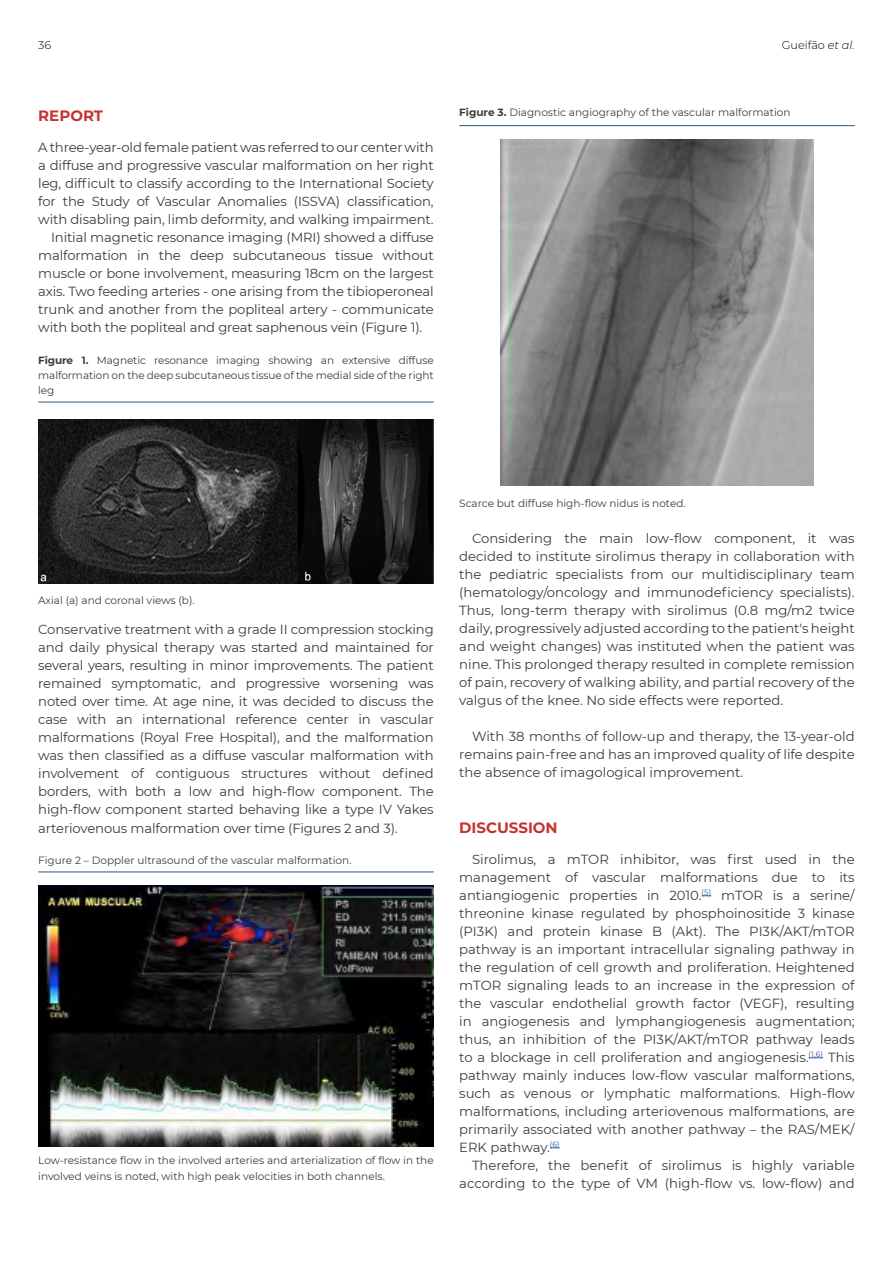
<style>
.page{position:relative;width:893px;height:1263px;background:#fff}
.page>*{position:absolute;margin:0;border:0;box-sizing:border-box;transform-origin:0 0}
.t1{font:700 15px "Montserrat";color:#c63232}
.t2{font:13.2px/18px "Montserrat";letter-spacing:-.01em;color:#3c3c3b;text-align:justify}
.t3{font:300 11.25px "Montserrat";color:#000}
.t4{font:10.5px/15px "Montserrat";color:#3c3c3b;text-align:justify}
.s1{font-weight:700}
.s2{font-style:italic}
</style>
<div class="page">
<svg style="left:809px;top:1057px;width:14px;height:1px"></svg>
<hr style="left:38px;top:402px;width:396px;height:1px;background:#30577a">
<hr style="left:38px;top:872px;width:396px;height:1px;background:#30577a">
<hr style="left:459px;top:125px;width:396px;height:1px;background:#30577a">
<img style="left:38px;top:420px;width:396px;height:164px">
<img style="left:38px;top:885px;width:396px;height:262px">
<img style="left:500px;top:139px;width:314px;height:347px">
<p class="t3" style="left:38px;top:38px;width:15px">36</p>
<p class="t1" style="left:38px;top:105px;width:66px">REPORT</p>
<p class="t2" style="left:38px;top:138px;width:397px">A three-year-old female patient was referred to our center with</p>
<p class="t2" style="left:38px;top:156px;width:397px">a diffuse and progressive vascular malformation on her right</p>
<p class="t2" style="left:38px;top:174px;width:397px">leg, difficult to classify according to the International Society</p>
<p class="t2" style="left:38px;top:192px;width:397px">for the Study of Vascular Anomalies (ISSVA) classification,</p>
<p class="t2" style="left:38px;top:210px;width:397px">with disabling pain, limb deformity, and walking impairment.</p>
<p class="t2" style="left:51px;top:228px;width:384px">Initial magnetic resonance imaging (MRI) showed a diffuse</p>
<p class="t2" style="left:38px;top:246px;width:397px">malformation in the deep subcutaneous tissue without</p>
<p class="t2" style="left:38px;top:264px;width:397px">muscle or bone involvement, measuring 18cm on the largest</p>
<p class="t2" style="left:38px;top:282px;width:397px">axis. Two feeding arteries - one arising from the tibioperoneal</p>
<p class="t2" style="left:38px;top:300px;width:397px">trunk and another from the popliteal artery - communicate</p>
<p class="t2" style="left:38px;top:318px;width:386px">with both the popliteal and great saphenous vein (Figure 1).</p>
<p class="t4" style="left:38px;top:352px;width:397px"><span class="s1">Figure 1.</span> Magnetic resonance imaging showing an extensive diffuse malformation on the deep subcutaneous tissue of the medial side of the right leg</p>
<p class="t3" style="left:782px;top:38px;width:74px">Gueifão <span class="s2">et al.</span></p>
<p class="t4" style="left:459px;top:105px;width:333px"><span class="s1">Figure 3.</span> Diagnostic angiography of the vascular malformation</p>
<p class="t4" style="left:38px;top:592px;width:158px">Axial (a) and coronal views (b).</p>
<p class="t2" style="left:38px;top:621px;width:397px">Conservative treatment with a grade II compression stocking and daily physical therapy was started and maintained for several years, resulting in minor improvements. The patient remained symptomatic, and progressive worsening was noted over time. At age nine, it was decided to discuss the case with an international reference center in vascular malformations (Royal Free Hospital), and the malformation was then classified as a diffuse vascular malformation with involvement of contiguous structures without defined borders, with both a low and high-flow component. The high-flow component started behaving like a type IV Yakes arteriovenous malformation over time (Figures 2 and 3).</p>
<p class="t4" style="left:38px;top:853px;width:315px">Figure 2 – Doppler ultrasound of the vascular malformation.</p>
<p class="t4" style="left:38px;top:1153px;width:397px">Low-resistance flow in the involved arteries and arterialization of flow in the involved veins is noted, with high peak velocities in both channels.</p>
<p class="t4" style="left:459px;top:495px;width:228px">Scarce but diffuse high-flow nidus is noted.</p>
<p class="t2" style="left:459px;top:529px;width:397px;text-indent:13px">Considering the main low-flow component, it was decided to institute sirolimus therapy in collaboration with the pediatric specialists from our multidisciplinary team (hematology/oncology and immunodeficiency specialists).<br>Thus, long-term therapy with sirolimus (0.8 mg/m2 twice daily, progressively adjusted according to the patient's height and weight changes) was instituted when the patient was nine. This prolonged therapy resulted in complete remission of pain, recovery of walking ability, and partial recovery of the valgus of the knee. No side effects were reported.</p>
<p class="t2" style="left:459px;top:727px;width:397px;text-indent:13px">With 38 months of follow-up and therapy, the 13-year-old remains pain-free and has an improved quality of life despite the absence of imagological improvement.</p>
<p class="t1" style="left:459px;top:817px;width:100px">DISCUSSION</p>
<p class="t2" style="left:459px;top:850px;width:397px;text-indent:13px">Sirolimus, a mTOR inhibitor, was first used in the management of vascular malformations due to its antiangiogenic properties in 2010.<sup>(5)</sup> mTOR is a serine/ threonine kinase regulated by phosphoinositide 3 kinase (PI3K) and protein kinase B (Akt). The PI3K/AKT/mTOR pathway is an important intracellular signaling pathway in the regulation of cell growth and proliferation. Heightened mTOR signaling leads to an increase in the expression of the vascular endothelial growth factor (VEGF), resulting in angiogenesis and lymphangiogenesis augmentation; thus, an inhibition of the PI3K/AKT/mTOR pathway leads to a blockage in cell proliferation and angiogenesis.<sup>(1,6)</sup> This pathway mainly induces low-flow vascular malformations, such as venous or lymphatic malformations. High-flow malformations, including arteriovenous malformations, are primarily associated with another pathway – the RAS/MEK/ ERK pathway.<sup>(6)</sup></p>
<p class="t2" style="left:459px;top:1156px;width:397px;text-align:right">Therefore, the benefit of sirolimus is highly variable according to the type of VM (high-flow vs. low-flow) and</p>
</div>
